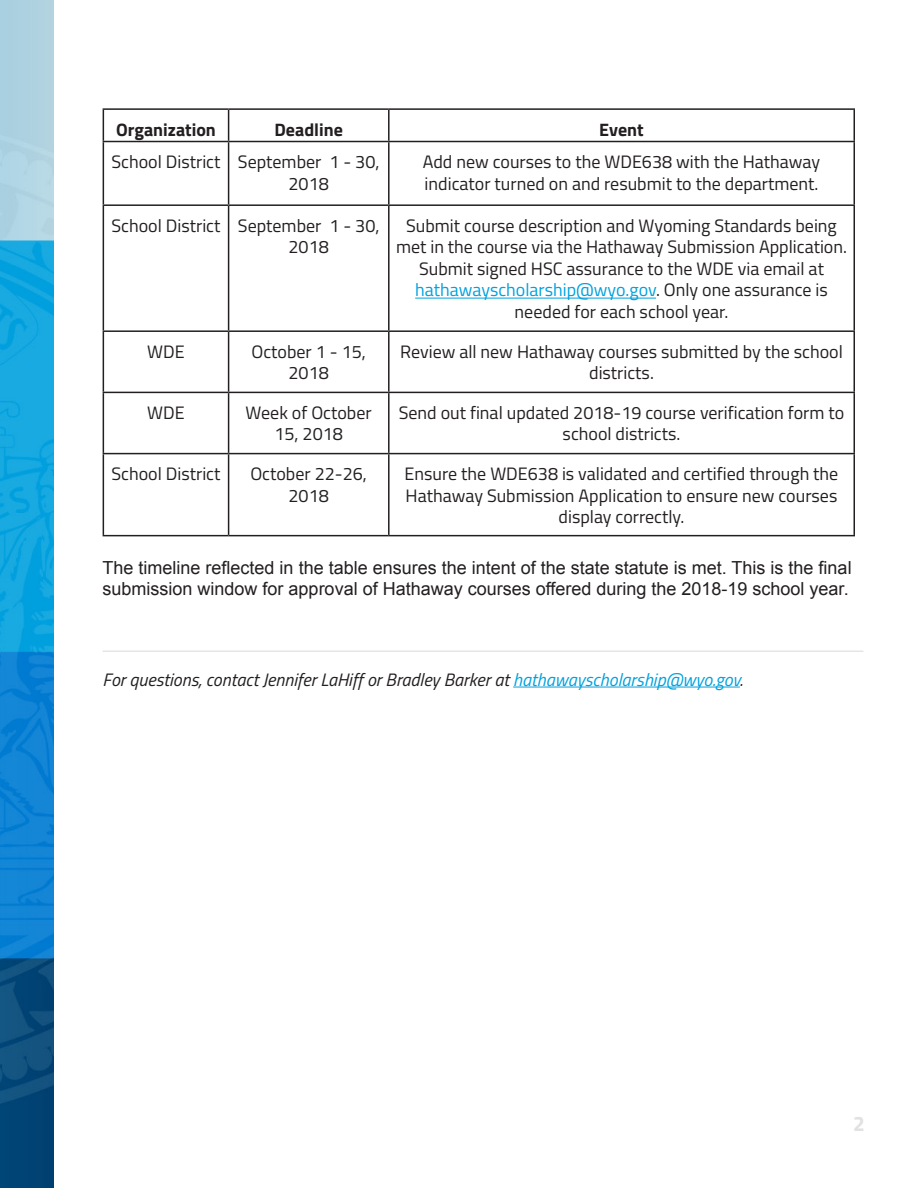
<style>
.page{position:relative;width:918px;height:1188px;background:#fff}
.page>*{position:absolute;margin:0;border:0;box-sizing:border-box;transform-origin:0 0}
.t1{font:700 21px "Titillium Web";color:#e1e1e1}
.t2{font:18px/21.6px "Titillium Web";color:#231f20;text-align:center}
.t3{font:18px/21.6px "Arial";color:#231f20}
.footer_byline{font:italic 18px "Titillium Web";color:#231f20}
.t4{font:700 18px "Titillium Web";color:#231f20}
.s1{color:#00a2df}
</style>
<div class="page">
<hr style="left:103px;top:651px;width:760px;height:1px;background:#dbdfe2">
<hr style="left:513px;top:687px;width:227px;height:1px;background:#00a2df">
<hr style="left:103px;top:108px;width:126px;height:2px;background:#231f20">
<hr style="left:103px;top:110px;width:1px;height:31px;background:#231f20">
<hr style="left:229px;top:108px;width:160px;height:2px;background:#231f20">
<hr style="left:228px;top:110px;width:1px;height:31px;background:#231f20">
<hr style="left:389px;top:108px;width:466px;height:2px;background:#231f20">
<hr style="left:388px;top:110px;width:2px;height:31px;background:#231f20">
<hr style="left:854px;top:110px;width:1px;height:31px;background:#231f20">
<hr style="left:103px;top:141px;width:126px;height:1px;background:#231f20">
<hr style="left:103px;top:142px;width:1px;height:62px;background:#231f20">
<hr style="left:229px;top:141px;width:160px;height:1px;background:#231f20">
<hr style="left:228px;top:142px;width:1px;height:62px;background:#231f20">
<hr style="left:389px;top:141px;width:466px;height:1px;background:#231f20">
<hr style="left:388px;top:142px;width:2px;height:62px;background:#231f20">
<hr style="left:854px;top:142px;width:1px;height:62px;background:#231f20">
<hr style="left:103px;top:204px;width:126px;height:2px;background:#231f20">
<hr style="left:103px;top:206px;width:1px;height:124px;background:#231f20">
<hr style="left:229px;top:204px;width:160px;height:2px;background:#231f20">
<hr style="left:228px;top:206px;width:1px;height:124px;background:#231f20">
<hr style="left:389px;top:204px;width:466px;height:2px;background:#231f20">
<hr style="left:388px;top:206px;width:2px;height:124px;background:#231f20">
<hr style="left:854px;top:206px;width:1px;height:124px;background:#231f20">
<hr style="left:103px;top:330px;width:126px;height:2px;background:#231f20">
<hr style="left:103px;top:332px;width:1px;height:60px;background:#231f20">
<hr style="left:229px;top:330px;width:160px;height:2px;background:#231f20">
<hr style="left:228px;top:332px;width:1px;height:60px;background:#231f20">
<hr style="left:389px;top:330px;width:466px;height:2px;background:#231f20">
<hr style="left:388px;top:332px;width:2px;height:60px;background:#231f20">
<hr style="left:854px;top:332px;width:1px;height:60px;background:#231f20">
<hr style="left:103px;top:392px;width:126px;height:1px;background:#231f20">
<hr style="left:103px;top:393px;width:1px;height:60px;background:#231f20">
<hr style="left:229px;top:392px;width:160px;height:1px;background:#231f20">
<hr style="left:228px;top:393px;width:1px;height:60px;background:#231f20">
<hr style="left:389px;top:392px;width:466px;height:1px;background:#231f20">
<hr style="left:388px;top:393px;width:2px;height:60px;background:#231f20">
<hr style="left:854px;top:393px;width:1px;height:60px;background:#231f20">
<hr style="left:103px;top:453px;width:126px;height:1px;background:#231f20">
<hr style="left:103px;top:454px;width:1px;height:81px;background:#231f20">
<hr style="left:229px;top:453px;width:160px;height:1px;background:#231f20">
<hr style="left:228px;top:454px;width:1px;height:81px;background:#231f20">
<hr style="left:389px;top:453px;width:466px;height:1px;background:#231f20">
<hr style="left:388px;top:454px;width:2px;height:81px;background:#231f20">
<hr style="left:854px;top:454px;width:1px;height:81px;background:#231f20">
<hr style="left:103px;top:535px;width:126px;height:1px;background:#231f20">
<hr style="left:229px;top:535px;width:160px;height:1px;background:#231f20">
<hr style="left:389px;top:535px;width:466px;height:1px;background:#231f20">
<hr style="left:415px;top:298px;width:241px;height:1px;background:#00a2df">
<img style="left:0;top:0;width:54px;height:1188px">
<p class="t4" style="left:116px;top:115px;width:101px">Organization</p>
<p class="t4" style="left:275px;top:115px;width:70px">Deadline</p>
<p class="t4" style="left:599px;top:115px;width:46px">Event</p>
<p class="t2" style="left:111px;top:150px;width:110px">School District</p>
<p class="t2" style="left:238px;top:150px;width:143px">September 1 - 30,<br>2018</p>
<p class="t2" style="left:423px;top:150px;width:399px;text-align:left">Add new courses to the WDE638 with the Hathaway indicator turned on and resubmit to the department.</p>
<p class="t2" style="left:111px;top:214px;width:110px">School District</p>
<p class="t2" style="left:238px;top:214px;width:143px">September 1 - 30,<br>2018</p>
<p class="t2" style="left:396px;top:214px;width:452px">Submit course description and Wyoming Standards being met in the course via the Hathaway Submission Application.<br>Submit signed HSC assurance to the WDE via email at <span class="s1">hathawayscholarship@wyo.gov</span>. Only one assurance is needed for each school year.</p>
<p class="t2" style="left:147px;top:340px;width:39px">WDE</p>
<p class="t2" style="left:252px;top:340px;width:116px">October 1 - 15,<br>2018</p>
<p class="t2" style="left:400px;top:340px;width:444px">Review all new Hathaway courses submitted by the school districts.</p>
<p class="t2" style="left:147px;top:401px;width:39px">WDE</p>
<p class="t2" style="left:246px;top:401px;width:128px">Week of October<br>15, 2018</p>
<p class="t2" style="left:399px;top:401px;width:447px">Send out final updated 2018-19 course verification form to school districts.</p>
<p class="t2" style="left:111px;top:462px;width:110px">School District</p>
<p class="t2" style="left:250px;top:462px;width:118px">October 22-26,<br>2018</p>
<p class="t2" style="left:405px;top:462px;width:435px">Ensure the WDE638 is validated and certified through the<br>Hathaway Submission Application to ensure new courses display correctly.</p>
<p class="t3" style="left:103px;top:557px;width:751px">The timeline reflected in the table ensures the intent of the state statute is met. This is the final submission window for approval of Hathaway courses offered during the 2018-19 school year.</p>
<p class="footer_byline" style="left:103px;top:666px;width:642px">For questions, contact Jennifer LaHiff or Bradley Barker at <span class="s1">hathawayscholarship@wyo.gov</span>.</p>
<p class="t1" style="left:853px;top:1107px;width:13px">2</p>
</div>
